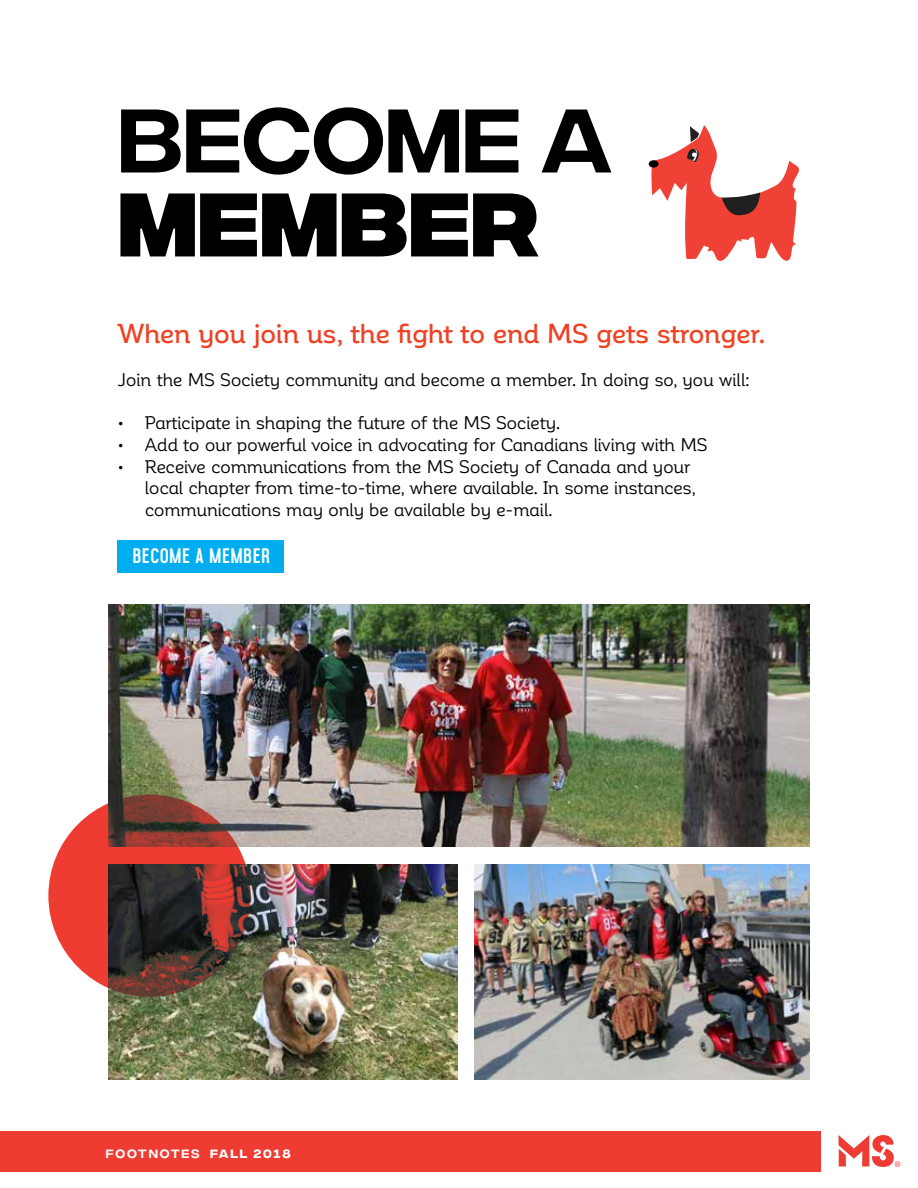
<style>
.page{position:relative;width:918px;height:1188px;background:#fff}
.page>*{position:absolute;margin:0;border:0;box-sizing:border-box;transform-origin:0 0}
.t1{font:90px "Integral CF";color:#000}
.t2{font:700 90px "Integral CF";color:#000}
.t3{font:500 27px "Corporative Alt";letter-spacing:-.015em;color:#ef4123}
.t4{font:700 21px "Aquilone";letter-spacing:.02em;color:#fff}
.t5{font:18px/21.6px "Corporative Alt";letter-spacing:-.02em;color:#000}
.t6{font:12px "Integral CF";letter-spacing:.15em;color:#fff}
.s1{font-weight:500}
</style>
<div class="page">
<div style="left:0;top:1131px;width:821px;height:41px;background:#ef3c33"></div>
<svg style="left:839px;top:1135px;width:61px;height:32px"></svg>
<div style="left:118px;top:541px;width:166px;height:32px;background:#00aeef"></div>
<img style="left:108px;top:864px;width:350px;height:215px">
<img style="left:475px;top:864px;width:335px;height:216px">
<img style="left:108px;top:605px;width:702px;height:242px">
<svg style="left:48px;top:795px;width:203px;height:202px;background:#85342e"></svg>
<svg style="left:651px;top:125px;width:148px;height:136px"></svg>
<h1 class="t1" style="left:118px;top:92px;width:496px">BECOME A</h1>
<h1 class="t2" style="left:118px;top:173px;width:424px">MEMBER</h1>
<h2 class="t3" style="left:118px;top:319px;width:649px">When you join us, the fight to end MS gets stronger.</h2>
<p class="t5" style="left:118px;top:369px;width:633px">Join the MS Society community and become a member. In doing so, you will:</p>
<p class="t5" style="left:118px;top:412px;width:444px">• Participate in shaping the future of the MS Society.</p>
<p class="t5" style="left:118px;top:434px;width:591px">• Add to our powerful voice in advocating for Canadians living with MS</p>
<p class="t5" style="left:145px;top:456px;width:553px;text-indent:-27px">• Receive communications from the MS Society of Canada and your local chapter from time-to-time, where available. In some instances, communications may only be available by e-mail.</p>
<p class="t4" style="left:133px;top:544px;width:139px">BECOME A MEMBER</p>
<p class="t6" style="left:106px;top:1147px;width:186px">FOOTNOTES <span class="s1">FALL 2018</span></p>
</div>
